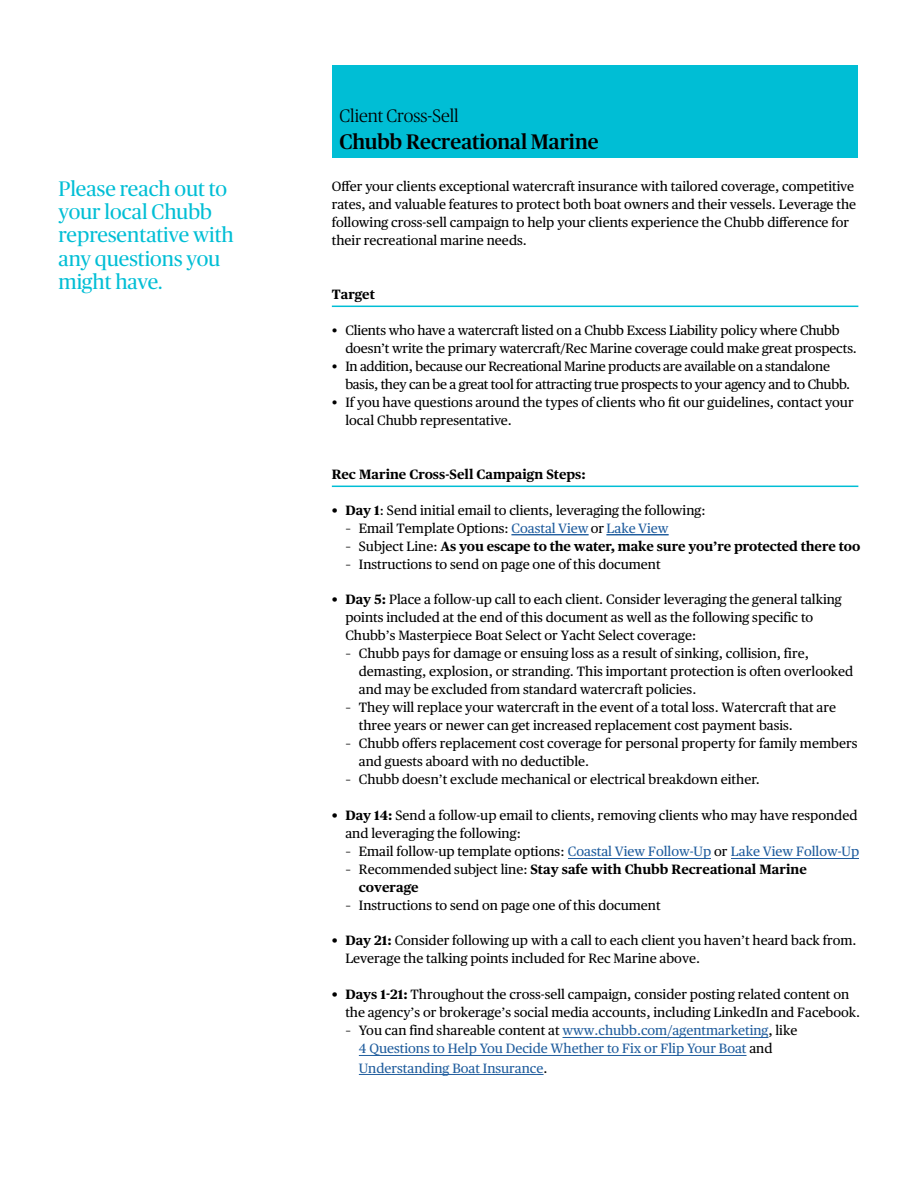
<style>
.page{position:relative;width:918px;height:1188px;background:#fff}
.page>*{position:absolute;margin:0;border:0;box-sizing:border-box;transform-origin:0 0}
.t1{font:21px/23.2px "Chubb Publico";color:#00bed5}
.t2{font:500 21px "Chubb Publico";color:#000}
.t3{font:300 18px "Chubb Publico";color:#000}
.t4{font:13.5px/18px "Chubb Publico Text";color:#000}
.t5{font:700 13.5px/18px "Chubb Publico Text";color:#000}
.t6{font:13.5px/18px "Chubb Publico Text";letter-spacing:-.02em;color:#000}
.t7{font:13.5px/18px "Chubb Publico Text";color:#215e9e}
.t8{font:13.5px "Chubb Publico Text";color:#205d9e}
.s1{font-weight:700}
.s2{color:#205d9e}
.s3{font-weight:400}
.s4{color:#000}
</style>
<div class="page">
<div style="left:333px;top:66px;width:525px;height:92px;background:#00bed5"></div>
<hr style="left:332px;top:306px;width:526px;height:1px;background:#00bed5">
<hr style="left:332px;top:486px;width:526px;height:1px;background:#00bed5">
<hr style="left:359px;top:1074px;width:185px;height:1px;background:#215e9e">
<hr style="left:359px;top:1055px;width:388px;height:1px;background:#215e9e">
<hr style="left:563px;top:1037px;width:205px;height:1px;background:#215e9e">
<hr style="left:731px;top:858px;width:128px;height:1px;background:#205d9e">
<hr style="left:568px;top:858px;width:143px;height:1px;background:#205d9e">
<hr style="left:606px;top:534px;width:63px;height:1px;background:#205d9e">
<hr style="left:511px;top:534px;width:78px;height:1px;background:#205d9e">
<h1 class="t1" style="left:58px;top:176px;width:177px">Please reach out to your local Chubb representative with any questions you might have.</h1>
<h2 class="t3" style="left:340px;top:104px;width:121px">Client Cross-Sell</h2>
<h1 class="t2" style="left:340px;top:126px;width:261px">Chubb Recreational Marine</h1>
<p class="t4" style="left:332px;top:176px;width:526px">Offer your clients exceptional watercraft insurance with tailored coverage, competitive rates, and valuable features to protect both boat owners and their vessels. Leverage the following cross-sell campaign to help your clients experience the Chubb difference for their recreational marine needs.</p>
<p class="t5" style="left:332px;top:284px;width:45px">Target</p>
<p class="t4" style="left:345px;top:320px;width:513px;text-indent:-14px">• Clients who have a watercraft listed on a Chubb Excess Liability policy where Chubb doesn’t write the primary watercraft/Rec Marine coverage could make great prospects.</p>
<p class="t6" style="left:345px;top:356px;width:506px;text-indent:-14px">• In addition, because our Recreational Marine products are available on a standalone basis, they can be a great tool for attracting true prospects to your agency and to Chubb.</p>
<p class="t4" style="left:345px;top:392px;width:510px;text-indent:-14px">• If you have questions around the types of clients who fit our guidelines, contact your local Chubb representative.</p>
<p class="t5" style="left:332px;top:464px;width:255px">Rec Marine Cross-Sell Campaign Steps:</p>
<p class="t4" style="left:332px;top:500px;width:375px"><span class="s1">• Day 1</span>: Send initial email to clients, leveraging the following:</p>
<p class="t4" style="left:345px;top:518px;width:325px">– Email Template Options: <span class="s2">Coastal View</span> or <span class="s2">Lake View</span></p>
<p class="t5" style="left:345px;top:536px;width:516px"><span class="s3">– Subject Line:</span> As you escape to the water, make sure you’re protected there too</p>
<p class="t4" style="left:345px;top:554px;width:317px">– Instructions to send on page one of this document</p>
<p class="t4" style="left:345px;top:590px;width:498px;text-indent:-13px"><span class="s1">• Day 5:</span> Place a follow-up call to each client. Consider leveraging the general talking points included at the end of this document as well as the following specific to<br>Chubb’s Masterpiece Boat Select or Yacht Select coverage:</p>
<p class="t4" style="left:359px;top:644px;width:496px;text-indent:-13px">– Chubb pays for damage or ensuing loss as a result of sinking, collision, fire, demasting, explosion, or stranding. This important protection is often overlooked and may be excluded from standard watercraft policies.</p>
<p class="t4" style="left:359px;top:698px;width:479px;text-indent:-13px">– They will replace your watercraft in the event of a total loss. Watercraft that are three years or newer can get increased replacement cost payment basis.</p>
<p class="t4" style="left:359px;top:734px;width:500px;text-indent:-13px">– Chubb offers replacement cost coverage for personal property for family members and guests aboard with no deductible.</p>
<p class="t4" style="left:345px;top:770px;width:416px">– Chubb doesn’t exclude mechanical or electrical breakdown either.</p>
<p class="t4" style="left:345px;top:806px;width:514px;text-indent:-13px"><span class="s1">• Day 14:</span> Send a follow-up email to clients, removing clients who may have responded and leveraging the following:</p>
<p class="t8" style="left:345px;top:841px;width:515px"><span class="s4">– Email follow-up template options:</span> Coastal View Follow-Up <span class="s4">or</span> Lake View Follow-Up</p>
<p class="t5" style="left:359px;top:859px;width:450px;text-indent:-13px"><span class="s3">– Recommended subject line:</span> Stay safe with Chubb Recreational Marine coverage</p>
<p class="t4" style="left:345px;top:895px;width:317px">– Instructions to send on page one of this document</p>
<p class="t4" style="left:345px;top:931px;width:513px;text-indent:-13px"><span class="s1">• Day 21:</span> Consider following up with a call to each client you haven’t heard back from.<br>Leverage the talking points included for Rec Marine above.</p>
<p class="t4" style="left:345px;top:985px;width:516px;text-indent:-13px"><span class="s1">• Days 1-21:</span> Throughout the cross-sell campaign, consider posting related content on the agency’s or brokerage’s social media accounts, including LinkedIn and Facebook.</p>
<p class="t7" style="left:359px;top:1021px;width:440px;text-indent:-14px"><span class="s4">– You can find shareable content at</span> www.chubb.com/agentmarketing<span class="s4">, like<br></span>4 Questions to Help You Decide Whether to Fix or Flip Your Boat <span class="s4">and</span></p>
<p class="t7" style="left:359px;top:1058px;width:190px">Understanding Boat Insurance<span class="s4">.</span></p>
</div>
